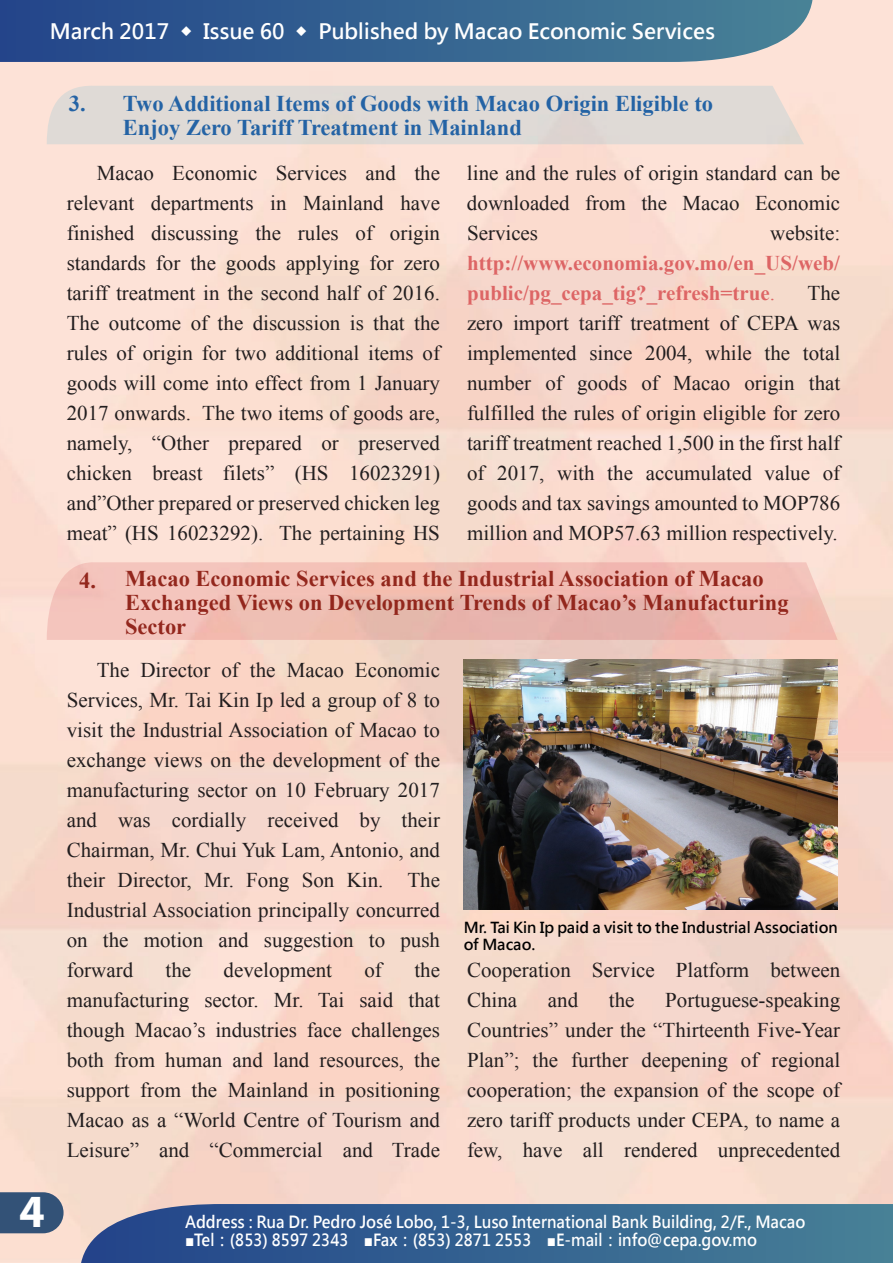
<style>
.page{position:relative;width:893px;height:1263px;background:#fff}
.page>*{position:absolute;margin:0;border:0;box-sizing:border-box;transform-origin:0 0}
.t1{font:700 46.35px "Myriad Pro";color:#fff}
.t2{font:700 22.5px/24px "Times New Roman";color:#93271d}
.t3{font:700 22.5px/24px "Times New Roman";color:#2463a5}
.t4{font:21px/30px "Times New Roman";color:#221e1f;text-align:justify}
.t5{font:700 21px/30px "Times New Roman";color:#dd6565}
.t6{font:700 21px "Microsoft Jheng Hei";color:#fff}
.t7{font:700 16.5px "Microsoft Jheng Hei";color:#fff;scale:.92 1}
.t8{font:700 15px/16.5px "Microsoft Jheng Hei";color:#000}
.s1{font-weight:400}
</style>
<div class="page">
<img style="left:0;top:0;width:893px;height:1263px">
<svg style="left:0;top:0;width:812px;height:62px;background:#3b6692"></svg>
<svg style="left:81px;top:1204px;width:812px;height:59px;background:#3b6692"></svg>
<svg style="left:0;top:1192px;width:64px;height:41px;background:#435d7e"></svg>
<div style="left:47px;top:86px;width:757px;height:58px;background:#dfdad6"></div>
<svg style="left:47px;top:562px;width:791px;height:78px;background:#efbdb3"></svg>
<img style="left:464px;top:659px;width:374px;height:250px">
<p class="t6" style="left:50px;top:18px;width:667px">March 2017 ◆ Issue 60 ◆ Published by Macao Economic Services</p>
<h1 class="t1" style="left:19px;top:1181px;width:27px">4</h1>
<p class="t3" style="left:123px;top:91px;width:592px;text-indent:-54px">3. Two Additional Items of Goods with Macao Origin Eligible to<br>Enjoy Zero Tariff Treatment in Mainland</p>
<p class="t4" style="left:67px;top:158px;width:375px;text-indent:30px">Macao Economic Services and the relevant departments in Mainland have finished discussing the rules of origin standards for the goods applying for zero tariff treatment in the second half of 2016.<br>The outcome of the discussion is that the rules of origin for two additional items of goods will come into effect from 1 January 2017 onwards. The two items of goods are, namely, “Other prepared or preserved chicken breast filets” (HS 16023291) and”Other prepared or preserved chicken leg meat” (HS 16023292). The pertaining HS</p>
<p class="t4" style="left:467px;top:158px;width:375px">line and the rules of origin standard can be downloaded from the Macao Economic Services</p>
<p class="t4" style="left:770px;top:218px;width:71px">website:</p>
<p class="t5" style="left:467px;top:248px;width:375px">http://www.economia.gov.mo/en_US/web/ public/pg_cepa_tig?_refresh=true<span class="s1">.</span></p>
<p class="t4" style="left:467px;top:278px;width:375px;text-indent:341px">The zero import tariff treatment of CEPA was implemented since 2004, while the total number of goods of Macao origin that fulfilled the rules of origin eligible for zero tariff treatment reached 1,500 in the first half of 2017, with the accumulated value of goods and tax savings amounted to MOP786 million and MOP57.63 million respectively.</p>
<p class="t2" style="left:79px;top:567px;width:18px">4.</p>
<p class="t2" style="left:125px;top:566px;width:665px">Macao Economic Services and the Industrial Association of Macao<br>Exchanged Views on Development Trends of Macao’s Manufacturing<br>Sector</p>
<p class="t4" style="left:67px;top:655px;width:375px;text-indent:30px">The Director of the Macao Economic Services, Mr. Tai Kin Ip led a group of 8 to visit the Industrial Association of Macao to exchange views on the development of the manufacturing sector on 10 February 2017 and was cordially received by their Chairman, Mr. Chui Yuk Lam, Antonio, and their Director, Mr. Fong Son Kin. The Industrial Association principally concurred on the motion and suggestion to push forward</p>
<p class="t8" style="left:464px;top:919px;width:375px">Mr. Tai Kin Ip paid a visit to the Industrial Association of Macao.</p>
<p class="t4" style="left:67px;top:955px;width:375px;text-indent:348px">the manufacturing sector. Mr. Tai said that though Macao’s industries face challenges both from human and land resources, the support from the Mainland in positioning Macao as a “World Centre of Tourism and Leisure” and “Commercial and Trade</p>
<p class="t4" style="left:467px;top:955px;width:375px">Cooperation Service Platform between<br>China</p>
<p class="t4" style="left:166px;top:955px;width:27px">the</p>
<p class="t4" style="left:224px;top:955px;width:110px">development</p>
<p class="t4" style="left:364px;top:955px;width:19px">of</p>
<p class="t4" style="left:467px;top:985px;width:375px;text-indent:198px">Portuguese-speaking Countries” under the “Thirteenth Five-Year Plan”; the further deepening of regional cooperation; the expansion of the scope of zero tariff products under CEPA, to name a few, have all rendered unprecedented</p>
<p class="t4" style="left:548px;top:985px;width:32px">and</p>
<p class="t4" style="left:609px;top:985px;width:27px">the</p>
<p class="t7" style="left:185px;top:1211px;width:676px">Address : Rua Dr. Pedro José Lobo, 1-3, Luso International Bank Building, 2/F., Macao</p>
<p class="t7" style="left:185px;top:1229px;width:623px">■Tel：(853) 8597 2343　■Fax：(853) 2871 2553　■E-mail：info@cepa.gov.mo</p>
</div>
